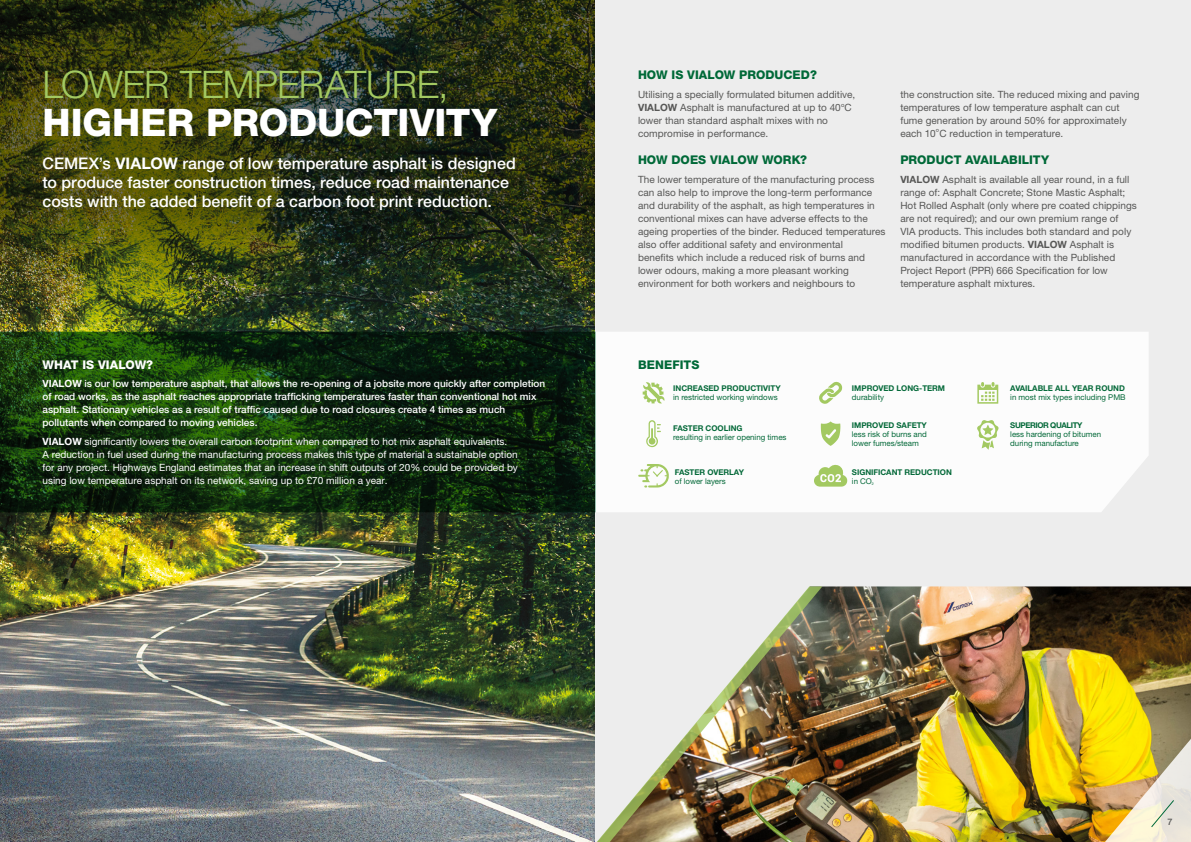
<style>
.page{position:relative;width:1191px;height:842px;background:#fff}
.page>*{position:absolute;margin:0;border:0;box-sizing:border-box;transform-origin:0 0}
.t1{font:800 38px "Helvetica Neue LT Pro";letter-spacing:-.005em;color:#fff}
.t2{font:300 38px "Helvetica Neue LT Pro";letter-spacing:-.015em;color:#a3c961}
.t3{font:500 16px/19px "Helvetica Neue LT Pro";color:#fff}
.t4{font:800 12px "Helvetica Neue LT Pro";letter-spacing:.005em;color:#006938}
.t5{font:800 12px "Helvetica Neue LT Pro";letter-spacing:.01em;color:#fff}
.t6{font:10px/13px "Helvetica Neue LT Pro";letter-spacing:.005em;color:#575756}
.t7{font:10px/13px "Helvetica Neue LT Pro";color:#fff}
.t8{font:500 10px/13px "Helvetica Neue LT Pro";color:#fff}
.t9{font:500 9px "Helvetica Neue LT Pro";color:#575756}
.t10{font:7.9px/9.5px "Helvetica Neue LT Std";letter-spacing:-.005em;color:#046939}
.t11{font:700 7.9px/8.8px "Helvetica Neue LT Std";letter-spacing:-.005em;color:#046939}
.t12{font:700 7.9px "Helvetica Neue LT Std";letter-spacing:-.05em;color:#046939}
.s1{font-weight:700}
.s2{font-weight:400}
</style>
<div class="page">
<img style="left:0;top:512px;width:595px;height:330px">
<img style="left:0;top:0;width:595px;height:332px">
<div style="left:595px;top:0;width:596px;height:842px;background:#ededed"></div>
<div style="left:595px;top:332px;width:553px;height:180px;background:#fcfcfc"></div>
<svg style="left:638px;top:464px;width:31px;height:23px"></svg>
<svg style="left:642px;top:382px;width:22px;height:21px"></svg>
<svg style="left:646px;top:420px;width:15px;height:27px"></svg>
<svg style="left:818px;top:381px;width:24px;height:24px"></svg>
<svg style="left:814px;top:464px;width:33px;height:23px"></svg>
<svg style="left:821px;top:421px;width:19px;height:25px"></svg>
<svg style="left:977px;top:382px;width:21px;height:22px"></svg>
<svg style="left:977px;top:420px;width:22px;height:30px"></svg>
<svg style="left:0;top:332px;width:595px;height:180px;background:#112f0d"></svg>
<img style="left:822px;top:586px;width:369px;height:256px">
<img style="left:589px;top:586px;width:233px;height:256px">
<svg style="left:1097px;top:728px;width:94px;height:114px;background:#e2ce74"></svg>
<h1 class="t2" style="left:43px;top:61px;width:407px">LOWER TEMPERATURE,</h1>
<h1 class="t1" style="left:43px;top:100px;width:456px">HIGHER PRODUCTIVITY</h1>
<h2 class="t3" style="left:43px;top:154px;width:475px">CEMEX’s <span class="s1">VIALOW</span> range of low temperature asphalt is designed to produce faster construction times, reduce road maintenance costs with the added benefit of a carbon foot print reduction.</h2>
<p class="t5" style="left:43px;top:357px;width:112px">WHAT IS VIALOW?</p>
<p class="t8" style="left:43px;top:377px;width:504px"><span class="s1">VIALOW</span> is our low temperature asphalt, that allows the re-opening of a jobsite more quickly after completion of road works, as the asphalt reaches appropriate trafficking temperatures faster than conventional hot mix asphalt. Stationary vehicles as a result of traffic caused due to road closures create 4 times as much pollutants when compared to moving vehicles.</p>
<p class="t7" style="left:43px;top:435px;width:477px"><span class="s1">VIALOW</span> significantly lowers the overall carbon footprint when compared to hot mix asphalt equivalents.<br>A reduction in fuel used during the manufacturing process makes this type of material a sustainable option for any project. Highways England estimates that an increase in shift outputs of 20% could be provided by using low temperature asphalt on its network, saving up to £70 million a year.</p>
<p class="t4" style="left:638px;top:68px;width:180px">HOW IS VIALOW PRODUCED?</p>
<p class="t6" style="left:638px;top:88px;width:219px">Utilising a specially formulated bitumen additive, <span class="s1">VIALOW</span> Asphalt is manufactured at up to 40<sup>o</sup>C lower than standard asphalt mixes with no compromise in performance.</p>
<p class="t4" style="left:638px;top:153px;width:170px">HOW DOES VIALOW WORK?</p>
<p class="t6" style="left:638px;top:173px;width:249px">The lower temperature of the manufacturing process can also help to improve the long-term performance and durability of the asphalt, as high temperatures in conventional mixes can have adverse effects to the ageing properties of the binder. Reduced temperatures also offer additional safety and environmental<br>benefits which include a reduced risk of burns and lower odours, making a more pleasant working environment for both workers and neighbours to</p>
<p class="t6" style="left:900px;top:88px;width:241px">the construction site. The reduced mixing and paving temperatures of low temperature asphalt can cut fume generation by around 50% for approximately each 10°C reduction in temperature.</p>
<p class="t4" style="left:900px;top:153px;width:150px">PRODUCT AVAILABILITY</p>
<p class="t6" style="left:900px;top:173px;width:238px"><span class="s1">VIALOW</span> Asphalt is available all year round, in a full range of: Asphalt Concrete; Stone Mastic Asphalt; Hot Rolled Asphalt (only where pre coated chippings are not required); and our own premium range of<br>VIA products. This includes both standard and poly modified bitumen products. <span class="s1">VIALOW</span> Asphalt is manufactured in accordance with the Published Project Report (PPR) 666 Specification for low temperature asphalt mixtures.</p>
<p class="t4" style="left:638px;top:357px;width:63px">BENEFITS</p>
<p class="t11" style="left:673px;top:384px;width:109px">INCREASED PRODUCTIVITY</p>
<p class="t10" style="left:673px;top:392px;width:106px">in restricted working windows</p>
<p class="t11" style="left:673px;top:424px;width:71px">FASTER COOLING</p>
<p class="t10" style="left:673px;top:432px;width:115px">resulting in earlier opening times</p>
<p class="t11" style="left:675px;top:467px;width:71px">FASTER OVERLAY</p>
<p class="t10" style="left:675px;top:476px;width:52px">of lower layers</p>
<p class="t11" style="left:852px;top:384px;width:95px">IMPROVED LONG-TERM</p>
<p class="t10" style="left:852px;top:392px;width:34px">durability</p>
<p class="t11" style="left:852px;top:421px;width:76px">IMPROVED SAFETY</p>
<p class="t10" style="left:852px;top:429px;width:76px">less risk of burns and lower fumes/steam</p>
<p class="t11" style="left:852px;top:467px;width:101px">SIGNIFICANT REDUCTION <span class="s2">in CO</span><sub>2</sub></p>
<p class="t11" style="left:1010px;top:384px;width:116px">AVAILABLE ALL YEAR ROUND</p>
<p class="t10" style="left:1010px;top:392px;width:117px">in most mix types including PMB</p>
<p class="t12" style="left:1010px;top:420px;width:74px">SUPERIOR QUALITY</p>
<p class="t10" style="left:1010px;top:429px;width:92px">less hardening of bitumen during manufacture</p>
<p class="t9" style="left:1167px;top:816px;width:7px">7</p>
</div>
